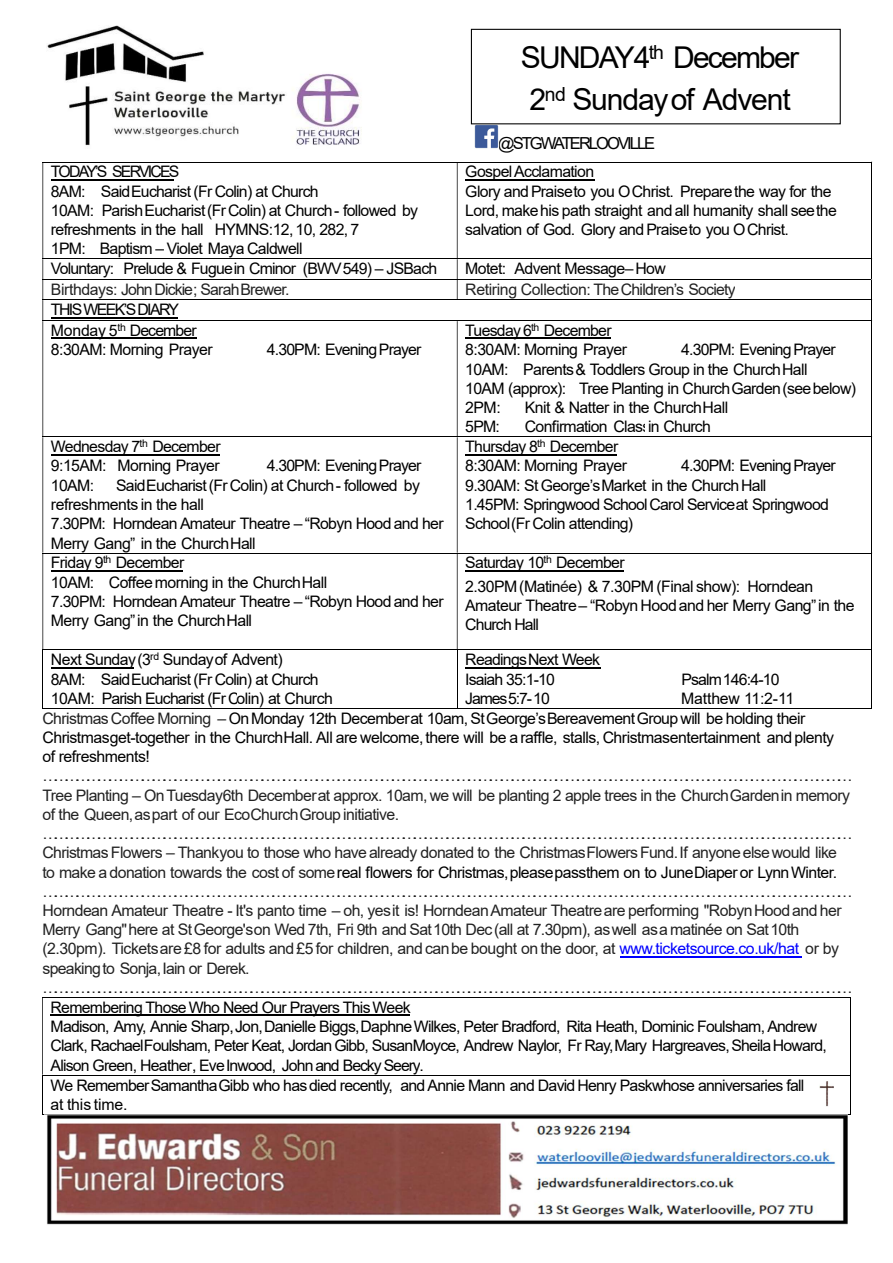
<style>
.page{position:relative;width:893px;height:1263px;background:#fff}
.page>*{position:absolute;margin:0;border:0;box-sizing:border-box;transform-origin:0 0}
.t1{font:30px/42.2px "Arial";letter-spacing:-.04em;color:#000}
.t2{font:16.5px "Arial";letter-spacing:-.12em;color:#000}
.t3{font:15.9px/19.2px "Arial";letter-spacing:-.04em;color:#000}
.t4{font:15.9px/19.2px "Arial";letter-spacing:-.035em;color:#222}
.t5{font:15.9px "Arial";letter-spacing:-.01em;color:#000}
.t6{font:15.9px "Arial";letter-spacing:-.075em;color:#000}
.s1{color:#222}
.s2{color:#000}
.s3{color:#00f}
</style>
<div class="page">
<hr style="left:620px;top:956px;width:182px;height:1px;background:#00f">
<hr style="left:51px;top:1015px;width:359px;height:1px;background:#000">
<hr style="left:42px;top:997px;width:808px;height:1px;background:#000">
<hr style="left:42px;top:998px;width:1px;height:77px;background:#000">
<hr style="left:850px;top:998px;width:1px;height:77px;background:#000">
<hr style="left:42px;top:1075px;width:808px;height:1px;background:#000">
<hr style="left:42px;top:1075px;width:1px;height:40px;background:#000">
<hr style="left:42px;top:1114px;width:808px;height:1px;background:#000">
<hr style="left:850px;top:1075px;width:1px;height:40px;background:#000">
<img style="left:47px;top:25px;width:315px;height:121px">
<img style="left:475px;top:125px;width:23px;height:24px">
<img style="left:45px;top:1114px;width:802px;height:111px">
<hr style="left:51px;top:179px;width:122px;height:1px;background:#000">
<hr style="left:465px;top:179px;width:130px;height:1px;background:#000">
<hr style="left:42px;top:162px;width:829px;height:1px;background:#000">
<hr style="left:42px;top:162px;width:1px;height:96px;background:#000">
<hr style="left:457px;top:162px;width:1px;height:96px;background:#000">
<hr style="left:871px;top:162px;width:1px;height:96px;background:#000">
<hr style="left:42px;top:258px;width:829px;height:1px;background:#000">
<hr style="left:42px;top:279px;width:829px;height:1px;background:#000">
<svg style="left:457px;top:259px;width:1px;height:40px"></svg>
<hr style="left:51px;top:317px;width:127px;height:1px;background:#000">
<hr style="left:42px;top:299px;width:829px;height:1px;background:#000">
<svg style="left:42px;top:259px;width:1px;height:61px"></svg>
<hr style="left:51px;top:338px;width:146px;height:1px;background:#000">
<hr style="left:465px;top:338px;width:146px;height:1px;background:#000">
<hr style="left:42px;top:320px;width:829px;height:1px;background:#000">
<svg style="left:871px;top:258px;width:1px;height:63px"></svg>
<hr style="left:42px;top:321px;width:1px;height:115px;background:#000">
<hr style="left:457px;top:321px;width:1px;height:115px;background:#000">
<hr style="left:871px;top:321px;width:1px;height:115px;background:#000">
<hr style="left:51px;top:454px;width:168px;height:1px;background:#000">
<hr style="left:465px;top:454px;width:152px;height:1px;background:#000">
<hr style="left:42px;top:436px;width:829px;height:1px;background:#000">
<hr style="left:42px;top:437px;width:1px;height:116px;background:#000">
<hr style="left:457px;top:437px;width:1px;height:116px;background:#000">
<hr style="left:871px;top:437px;width:1px;height:116px;background:#000">
<hr style="left:51px;top:570px;width:132px;height:1px;background:#000">
<hr style="left:465px;top:570px;width:158px;height:1px;background:#000">
<hr style="left:42px;top:553px;width:829px;height:1px;background:#000">
<hr style="left:42px;top:553px;width:1px;height:96px;background:#000">
<hr style="left:457px;top:553px;width:1px;height:96px;background:#000">
<hr style="left:871px;top:553px;width:1px;height:96px;background:#000">
<hr style="left:51px;top:667px;width:83px;height:1px;background:#000">
<hr style="left:465px;top:667px;width:135px;height:1px;background:#000">
<hr style="left:42px;top:649px;width:829px;height:1px;background:#000">
<hr style="left:42px;top:650px;width:1px;height:59px;background:#000">
<hr style="left:42px;top:708px;width:415px;height:1px;background:#000">
<hr style="left:457px;top:650px;width:1px;height:59px;background:#000">
<hr style="left:458px;top:708px;width:413px;height:1px;background:#000">
<hr style="left:871px;top:650px;width:1px;height:59px;background:#000">
<div style="left:471px;top:29px;width:370px;height:95px;background:#fff;border:1px solid #000"></div>
<img style="left:820px;top:1081px;width:13px;height:26px">
<h1 class="t1" style="left:521px;top:39px;width:280px">SUNDAY4<sup>th</sup> December<br>2<sup>nd</sup> Sundayof Advent</h1>
<p class="t2" style="left:498px;top:137px;width:159px">@STGWATERLOOVILLE</p>
<p class="t3" style="left:51px;top:164px;width:369px">TODAY’S SERVICES<br>8AM: SaidEucharist (Fr Colin) at Church<br>10AM: ParishEucharist (Fr Colin) at Church - followed by refreshments in the hall HYMNS:12, 10, 282, 7<br>1PM: Baptism – Violet Maya Caldwell</p>
<p class="t3" style="left:465px;top:164px;width:373px">GospelAcclamation<br>Glory and Praiseto you OChrist. Preparethe way for the Lord, makehis path straight and all humanity shall seethe salvation of God. Glory and Praiseto you OChrist.</p>
<p class="t3" style="left:51px;top:261px;width:388px">Voluntary: Prelude &amp; Fuguein Cminor (BWV549) – JSBach</p>
<p class="t3" style="left:465px;top:261px;width:202px">Motet: Advent Message–How</p>
<p class="t4" style="left:51px;top:281px;width:240px">Birthdays: John Dickie; SarahBrewer.</p>
<p class="t4" style="left:465px;top:281px;width:272px">Retiring Collection: TheChildren’s Society</p>
<p class="t3" style="left:51px;top:301px;width:147px;line-height:20.9px">THIS WEEK’S DIARY<br>Monday 5<sup>th</sup> December</p>
<p class="t3" style="left:51px;top:342px;width:163px">8:30AM: Morning Prayer</p>
<p class="t3" style="left:267px;top:342px;width:156px">4.30PM: Evening Prayer</p>
<p class="t3" style="left:465px;top:322px;width:163px">Tuesday 6<sup>th</sup> December<br>8:30AM: Morning Prayer</p>
<p class="t3" style="left:465px;top:342px;width:392px;text-indent:216px">4.30PM: Evening Prayer 10AM: Parents&amp; Toddlers Group in the ChurchHall<br>10AM (approx): Tree Planting in ChurchGarden (seebelow)<br>2PM:</p>
<p class="t3" style="left:525px;top:399px;width:205px">Knit &amp; Natter in the ChurchHall</p>
<p class="t3" style="left:51px;top:439px;width:171px">Wednesday 7<sup>th</sup> December<br>9:15AM: Morning Prayer</p>
<p class="t3" style="left:267px;top:458px;width:156px">4.30PM: Evening Prayer</p>
<p class="t3" style="left:51px;top:477px;width:394px;text-indent:65px">SaidEucharist (Fr Colin) at Church - followed by refreshments in the hall<br>7.30PM: Horndean Amateur Theatre – “Robyn Hood and her Merry Gang” in the ChurchHall</p>
<p class="t3" style="left:51px;top:477px;width:45px">10AM:</p>
<p class="t3" style="left:465px;top:419px;width:36px">5PM:</p>
<p class="t3" style="left:525px;top:419px;width:187px">Confirmation Classin Church</p>
<p class="t3" style="left:465px;top:439px;width:163px">Thursday 8<sup>th</sup> December<br>8:30AM: Morning Prayer</p>
<p class="t3" style="left:465px;top:458px;width:372px;text-indent:216px">4.30PM: Evening Prayer 9.30AM: St George’sMarket in the ChurchHall<br>1.45PM: Springwood School Carol Serviceat Springwood School(Fr Colin attending)</p>
<p class="t3" style="left:51px;top:555px;width:394px">Friday 9<sup>th</sup> December<br>10AM: Coffee morning in the ChurchHall<br>7.30PM: Horndean Amateur Theatre – “Robyn Hood and her Merry Gang” in the ChurchHall</p>
<p class="t3" style="left:465px;top:553px;width:350px;line-height:23.4px">Saturday 10<sup>th</sup> December<br>2.30PM (Matin<span class="s1">é</span>e) &amp; 7.30PM (Final show): Horndean</p>
<p class="t3" style="left:465px;top:597px;width:391px">Amateur Theatre – “Robyn Hood and her Merry Gang”in the<br>Church Hall</p>
<p class="t3" style="left:51px;top:652px;width:283px">Next Sunday(3<sup>rd</sup> Sundayof Advent)<br>8AM: SaidEucharist (Fr Colin) at Church<br>10AM: Parish Eucharist (Fr Colin) at Church</p>
<p class="t3" style="left:465px;top:652px;width:136px">ReadingsNext Week<br>Isaiah 35:1-10</p>
<p class="t3" style="left:681px;top:671px;width:100px">Psalm146:4-10</p>
<p class="t6" style="left:465px;top:692px;width:86px">James5:7-10</p>
<p class="t5" style="left:681px;top:692px;width:114px">Matthew 11:2-11</p>
<p class="t3" style="left:42px;top:710px;width:793px"><span class="s1">Christmas Coffee Morning –</span> OnMonday 12th Decemberat 10am, StGeorge’sBereavementGroup will be holding their<br>Christmasget-together in the ChurchHall. All are welcome, there will be a raffle, stalls, Christmasentertainment and plenty of refreshments!</p>
<p class="t4" style="left:42px;top:768px;width:812px">…………………………………………………………………………………………………………………………………………………………………………………………………… Tree Planting – OnTuesday6th Decemberat approx. 10am, we will be planting 2 apple trees in the ChurchGardenin memory of the Queen,aspart of our EcoChurchGroup initiative. …………………………………………………………………………………………………………………………………………………………………………………………………… Christmas Flowers – Thankyou to those who have already donated to the ChristmasFlowers Fund.If anyone elsewould like to make a donation towards the cost of some<span class="s2">real flowers for Christmas,pleasepassthem on to JuneDiaper or LynnWinter. </span>…………………………………………………………………………………………………………………………………………………………………………………………………… Horndean Amateur Theatre - It's panto time – oh, yesit is! HorndeanAmateur Theatreare performing "RobynHood and her Merry Gang"here at StGeorge'son Wed 7th, Fri 9th and Sat10th Dec (all at 7.30pm), aswell asa matinée on Sat10th (2.30pm). Ticketsare £8 for adults and £5 for children, and canbe bought on the door, at <span class="s3">www.ticketsource.co.uk/hat</span> or by speakingto Sonja,Iain or Derek. ……………………………………………………………………………………………………………………………………………………………………………………………………</p>
<p class="t3" style="left:51px;top:999px;width:778px">Remembering Those Who Need Our Prayers This Week<br>Madison, Amy, Annie Sharp,Jon,Danielle Biggs,DaphneWilkes, Peter Bradford, Rita Heath, Dominic Foulsham, Andrew Clark, RachaelFoulsham, Peter Keat, Jordan Gibb, SusanMoyce, Andrew Naylor, Fr Ray,Mary Hargreaves, SheilaHoward, Alison Green, Heather, EveInwood, John and Becky Seery.<br>We RememberSamanthaGibb who has died recently, and Annie Mann and David Henry Paskwhose anniversaries fall<br>at this time.</p>
</div>
